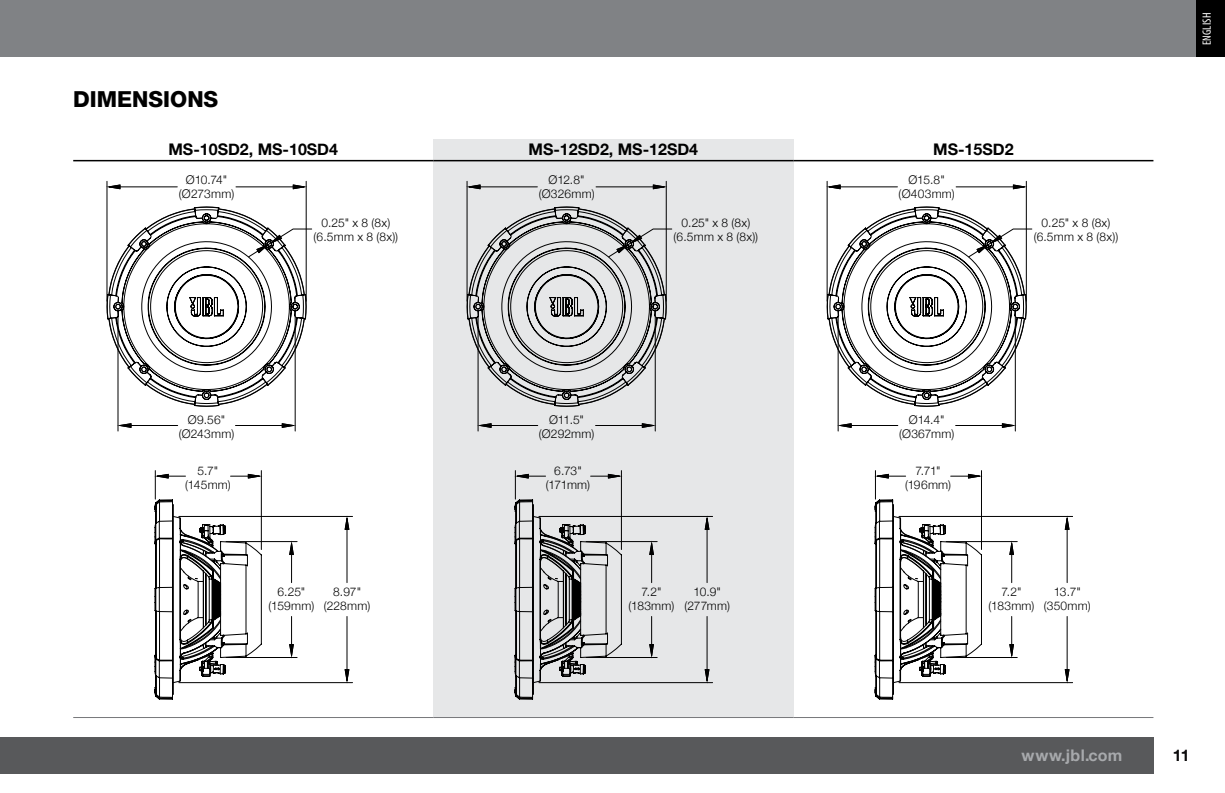
<style>
.page{position:relative;width:1225px;height:793px;background:#fff}
.page>*{position:absolute;margin:0;border:0;box-sizing:border-box;transform-origin:0 0}
.t1{font:800 22px "Helvetica Neue LT Com";color:#000}
.t2{font:700 16px "Helvetica Neue";color:#000}
.t3{font:700 16px "Helvetica Neue";color:#a7a9ac}
.t4{font:700 16px "Helvetica Neue";color:#0d0c0d}
.t5{font:300 12px/14px "Helvetica Neue";letter-spacing:.02em;color:#000;text-align:center}
.t6{font:300 12px/14px "Helvetica Neue";letter-spacing:-.01em;color:#000;text-align:center}
.t7{font:300 12px/14px "Helvetica Neue";letter-spacing:-.005em;color:#000;text-align:center}
.t8{font:condensed 12px "Myriad Pro";letter-spacing:.015em;color:#fff}
</style>
<div class="page">
<div style="left:1px;top:0;width:1224px;height:57px;background:#808285"></div>
<div style="left:1196px;top:0;width:29px;height:57px;background:#000"></div>
<hr style="left:0;top:737px;width:1px;height:36px;background:#58595b">
<hr style="left:0;top:0;width:1px;height:57px;background:#808285">
<div style="left:1px;top:737px;width:1152px;height:36px;background:#58595b"></div>
<div style="left:433px;top:139px;width:360px;height:22px;background:#e6e7e8"></div>
<div style="left:433px;top:161px;width:360px;height:556px;background:#e6e7e8"></div>
<hr style="left:73px;top:716px;width:360px;height:1px;background:#77787b">
<hr style="left:433px;top:716px;width:360px;height:1px;background:#77787b">
<hr style="left:793px;top:716px;width:360px;height:1px;background:#77787b">
<hr style="left:73px;top:160px;width:360px;height:1px;background:#000">
<hr style="left:433px;top:160px;width:360px;height:1px;background:#000">
<hr style="left:793px;top:160px;width:360px;height:1px;background:#000">
<svg style="left:154px;top:515px;width:199px;height:184px"></svg>
<svg style="left:117px;top:431px;width:190px;height:119px"></svg>
<svg style="left:106px;top:181px;width:201px;height:168px"></svg>
<svg style="left:117px;top:228px;width:195px;height:203px"></svg>
<svg style="left:256px;top:234px;width:26px;height:19px"></svg>
<svg style="left:514px;top:515px;width:199px;height:184px"></svg>
<svg style="left:477px;top:431px;width:190px;height:119px"></svg>
<svg style="left:466px;top:181px;width:201px;height:168px"></svg>
<svg style="left:477px;top:228px;width:195px;height:203px"></svg>
<svg style="left:616px;top:234px;width:26px;height:19px"></svg>
<svg style="left:874px;top:515px;width:199px;height:184px"></svg>
<svg style="left:837px;top:431px;width:190px;height:119px"></svg>
<svg style="left:826px;top:181px;width:201px;height:167px"></svg>
<svg style="left:837px;top:228px;width:195px;height:203px"></svg>
<svg style="left:976px;top:234px;width:26px;height:19px"></svg>
<h1 class="t1" style="left:73px;top:86px;width:147px">DIMENSIONS</h1>
<h2 class="t2" style="left:168px;top:139px;width:171px">MS-10SD2, MS-10SD4</h2>
<h2 class="t2" style="left:528px;top:139px;width:171px">MS-12SD2, MS-12SD4</h2>
<h2 class="t2" style="left:933px;top:139px;width:82px">MS-15SD2</h2>
<p class="t6" style="left:179px;top:172px;width:57px">Ø10.74" (Ø273mm)</p>
<p class="t5" style="left:313px;top:215px;width:86px">0.25" x 8 (8x) (6.5mm x 8 (8x))</p>
<p class="t5" style="left:539px;top:172px;width:57px">Ø12.8" (Ø326mm)</p>
<p class="t5" style="left:898px;top:172px;width:58px">Ø15.8" (Ø403mm)</p>
<p class="t5" style="left:673px;top:215px;width:86px">0.25" x 8 (8x) (6.5mm x 8 (8x))</p>
<p class="t5" style="left:1034px;top:215px;width:86px">0.25" x 8 (8x) (6.5mm x 8 (8x))</p>
<p class="t8" style="left:1200px;top:45px;width:34px;rotate:-90deg">ENGLISH</p>
<p class="t5" style="left:179px;top:412px;width:57px">Ø9.56" (Ø243mm)</p>
<p class="t5" style="left:185px;top:463px;width:47px">5.7" (145mm)</p>
<p class="t5" style="left:268px;top:584px;width:47px">6.25" (159mm)</p>
<p class="t5" style="left:324px;top:584px;width:48px">8.97" (228mm)</p>
<p class="t5" style="left:539px;top:412px;width:57px">Ø11.5" (Ø292mm)</p>
<p class="t5" style="left:546px;top:463px;width:46px">6.73" (171mm)</p>
<p class="t5" style="left:628px;top:584px;width:47px">7.2" (183mm)</p>
<p class="t5" style="left:684px;top:584px;width:47px">10.9" (277mm)</p>
<p class="t7" style="left:899px;top:412px;width:57px">Ø14.4" (Ø367mm)</p>
<p class="t5" style="left:905px;top:463px;width:48px">7.71" (196mm)</p>
<p class="t5" style="left:988px;top:584px;width:47px">7.2" (183mm)</p>
<p class="t5" style="left:1044px;top:584px;width:48px">13.7" (350mm)</p>
<h2 class="t3" style="left:1021px;top:745px;width:102px">www.jbl.com</h2>
<h2 class="t4" style="left:1173px;top:745px;width:18px">11</h2>
</div>
